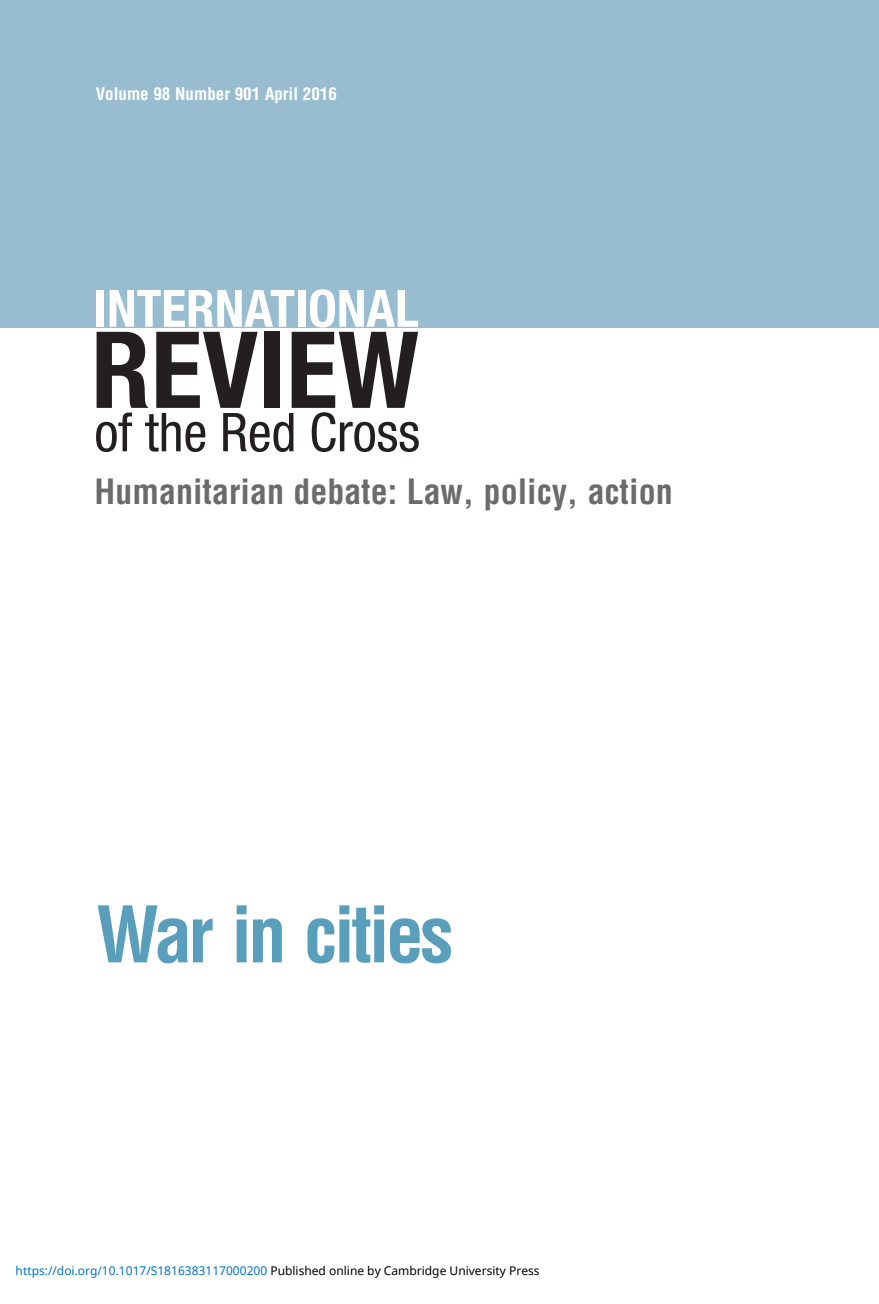
<style>
.page{position:relative;width:879px;height:1304px;background:#fff}
.page>*{position:absolute;margin:0;border:0;box-sizing:border-box;transform-origin:0 0}
.t1{font:76px "Adv PA07 F";letter-spacing:-.05em;color:#599eba}
.t2{font:34px "Adv PA07 F";color:#6b6b6b}
.t3{font:17px "Adv PA07 F";color:#fff}
.t4{font:12px "Noto Sans";color:#0172cf}
.s1{color:#000}
</style>
<div class="page">
<div style="left:0;top:0;width:879px;height:327px;background:#98bdd1"></div>
<svg style="left:96px;top:289px;width:323px;height:163px"></svg>
<p class="t3" style="left:96px;top:84px;width:243px">Volume 98 Number 901 April 2016</p>
<p class="t2" style="left:95px;top:473px;width:579px">Humanitarian debate: Law, policy, action</p>
<p class="t1" style="left:96px;top:892px;width:360px">War in cities</p>
<p class="t4" style="left:16px;top:1263px;width:525px">https://doi.org/10.1017/S1816383117000200 <span class="s1">Published online by Cambridge University Press</span></p>
</div>
